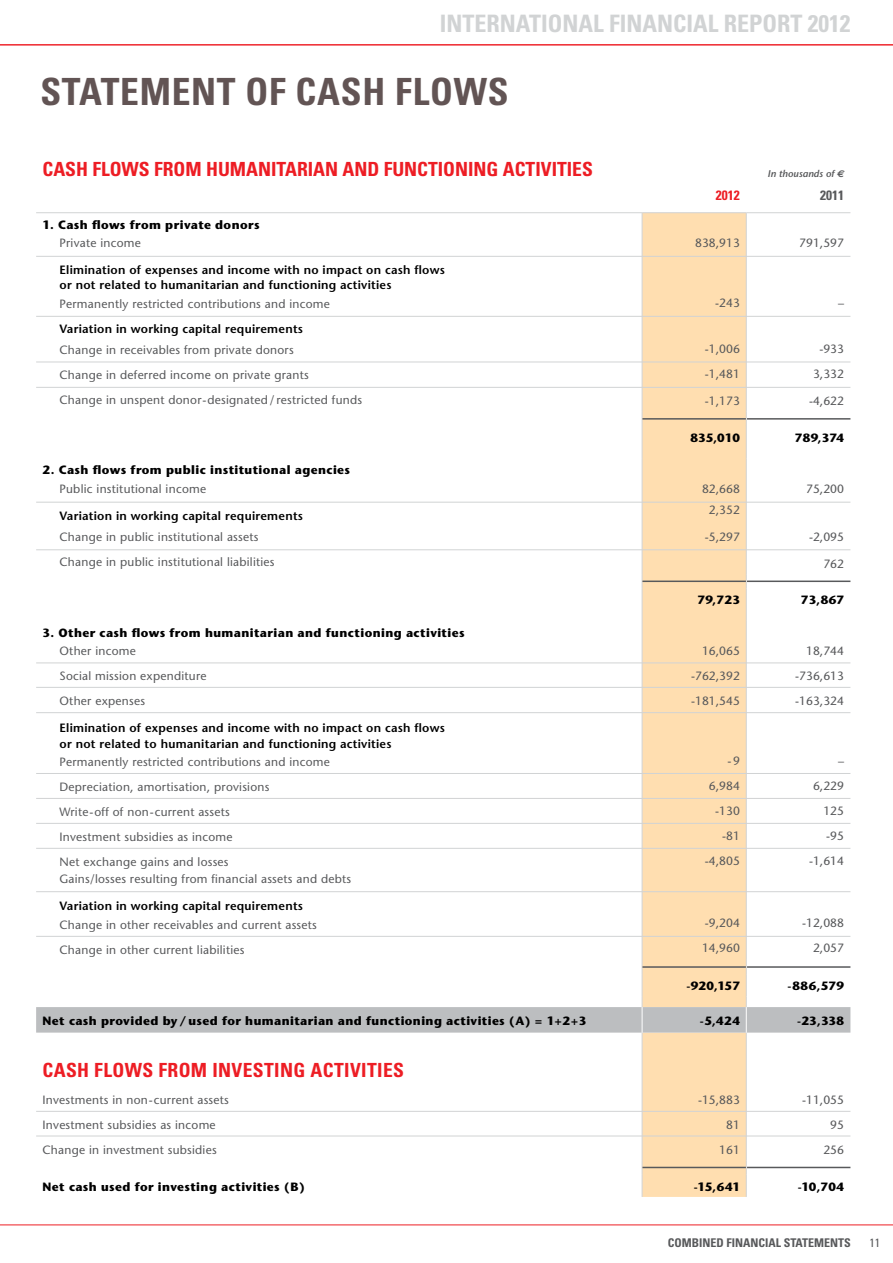
<style>
.page{position:relative;width:893px;height:1263px;background:#fff}
.page>*{position:absolute;margin:0;border:0;box-sizing:border-box;transform-origin:0 0}
.t1{font:700 condensed 37.5px "Univers";color:#625454}
.t2{font:700 condensed 24px "Univers";color:#d1d3d4}
.t3{font:700 condensed 19.5px "Univers";color:#ed1d24}
.t4{font:700 condensed 19.5px "Univers";letter-spacing:.02em;color:#ed1d24}
.t5{font:700 condensed 13.5px "Univers";color:#ed1d24}
.t6{font:700 condensed 13.5px "Univers";color:#58595b}
.t7{font:12px/25px "Stone Sans";letter-spacing:.02em;color:#58595b}
.t8{font:600 12px/15.8px "Stone Sans";letter-spacing:.02em;color:#000}
.t9{font:700 12px "Stone Sans";letter-spacing:.03em;color:#000}
.t10{font:12px/25px "Stone Sans";color:#58595b;text-align:right}
.t11{font:700 condensed 12px "Univers";color:#58595b}
.t12{font:condensed 12px "Univers";color:#58595b}
.t13{font:italic 600 9.75px "Stone Sans";color:#58595b}
.s1{font-family:"Euro Sans";font-weight:700}
</style>
<div class="page">
<hr style="left:0;top:1224px;width:893px;height:1px;background:#ed1d24">
<hr style="left:0;top:45px;width:893px;height:1px;background:#ed1d24">
<div style="left:643px;top:213px;width:103px;height:984px;background:#ffdeb0"></div>
<hr style="left:642px;top:426px;width:1px;height:32px;background:#d1d3d4">
<hr style="left:746px;top:426px;width:1px;height:32px;background:#d1d3d4">
<hr style="left:642px;top:458px;width:1px;height:116px;background:#d1d3d4">
<hr style="left:746px;top:458px;width:1px;height:116px;background:#d1d3d4">
<hr style="left:642px;top:588px;width:1px;height:33px;background:#d1d3d4">
<hr style="left:746px;top:588px;width:1px;height:33px;background:#d1d3d4">
<hr style="left:642px;top:621px;width:1px;height:339px;background:#d1d3d4">
<hr style="left:746px;top:621px;width:1px;height:339px;background:#d1d3d4">
<svg style="left:642px;top:412px;width:1px;height:14px"></svg>
<svg style="left:746px;top:412px;width:1px;height:14px"></svg>
<svg style="left:642px;top:574px;width:1px;height:14px"></svg>
<svg style="left:746px;top:574px;width:1px;height:14px"></svg>
<hr style="left:36px;top:212px;width:606px;height:1px;background:#d1d3d4">
<hr style="left:642px;top:212px;width:104px;height:1px;background:#d1d3d4">
<hr style="left:642px;top:213px;width:1px;height:199px;background:#d1d3d4">
<hr style="left:746px;top:212px;width:104px;height:1px;background:#d1d3d4">
<hr style="left:746px;top:213px;width:1px;height:199px;background:#d1d3d4">
<hr style="left:642px;top:1055px;width:1px;height:105px;background:#d1d3d4">
<hr style="left:746px;top:1055px;width:1px;height:105px;background:#d1d3d4">
<svg style="left:642px;top:1160px;width:1px;height:37px"></svg>
<svg style="left:746px;top:1160px;width:1px;height:37px"></svg>
<svg style="left:36px;top:960px;width:814px;height:95px"></svg>
<hr style="left:642px;top:418px;width:104px;height:2px;background:#58595b">
<hr style="left:747px;top:418px;width:103px;height:2px;background:#58595b">
<hr style="left:642px;top:580px;width:104px;height:2px;background:#58595b">
<hr style="left:747px;top:580px;width:103px;height:2px;background:#58595b">
<hr style="left:642px;top:966px;width:104px;height:2px;background:#58595b">
<hr style="left:747px;top:966px;width:103px;height:2px;background:#58595b">
<hr style="left:642px;top:1167px;width:104px;height:1px;background:#58595b">
<hr style="left:747px;top:1167px;width:103px;height:1px;background:#58595b">
<hr style="left:36px;top:256px;width:814px;height:1px;background:#d1d3d4">
<hr style="left:36px;top:316px;width:814px;height:1px;background:#d1d3d4">
<hr style="left:36px;top:502px;width:814px;height:1px;background:#d1d3d4">
<hr style="left:36px;top:549px;width:814px;height:1px;background:#d1d3d4">
<hr style="left:36px;top:662px;width:814px;height:1px;background:#d1d3d4">
<hr style="left:36px;top:687px;width:814px;height:1px;background:#d1d3d4">
<hr style="left:36px;top:712px;width:814px;height:1px;background:#d1d3d4">
<hr style="left:36px;top:773px;width:814px;height:1px;background:#d1d3d4">
<hr style="left:36px;top:823px;width:814px;height:1px;background:#d1d3d4">
<hr style="left:36px;top:798px;width:814px;height:1px;background:#d1d3d4">
<hr style="left:36px;top:848px;width:814px;height:1px;background:#d1d3d4">
<hr style="left:36px;top:891px;width:814px;height:1px;background:#d1d3d4">
<hr style="left:36px;top:1111px;width:814px;height:1px;background:#d1d3d4">
<hr style="left:36px;top:1135px;width:814px;height:1px;background:#d1d3d4">
<hr style="left:36px;top:936px;width:814px;height:1px;background:#d1d3d4">
<hr style="left:36px;top:362px;width:814px;height:1px;background:#d1d3d4">
<hr style="left:36px;top:387px;width:814px;height:1px;background:#d1d3d4">
<h2 class="t2" style="left:440px;top:9px;width:194px">INTERNATIONAL FINAN</h2>
<h2 class="t2" style="left:673px;top:9px;width:104px">CIAL REPORT</h2>
<h2 class="t2" style="left:808px;top:9px;width:44px">2012</h2>
<h1 class="t1" style="left:40px;top:68px;width:45px">STATEMENT</h1>
<h1 class="t1" style="left:245px;top:68px;width:173px">OF CASH FLOWS</h1>
<h3 class="t3" style="left:43px;top:157px;width:552px">CASH FLOWS FROM HU MANITARIAN AND FU NCTIONING ACTIVITIES</h3>
<p class="t9" style="left:43px;top:217px;width:219px">1. Cash flows from private donors</p>
<p class="t7" style="left:60px;top:230px;width:83px">Private income</p>
<p class="t8" style="left:60px;top:261px;width:387px">Elimination of expenses and income with no impact on cash flows or not related to humanitarian and functioning activities</p>
<p class="t7" style="left:60px;top:291px;width:272px">Permanently restricted contributions and income</p>
<p class="t8" style="left:60px;top:321px;width:245px">Variation in working capital requirements</p>
<p class="t7" style="left:60px;top:337px;width:304px">Change in receivables from private donors<br>Change in deferred income on private grants<br>Change in unspent donor-designated /restricted funds</p>
<p class="t9" style="left:43px;top:462px;width:309px">2. Cash flows from public institutional agencies</p>
<p class="t7" style="left:60px;top:476px;width:148px">Public institutional income</p>
<p class="t8" style="left:60px;top:508px;width:245px">Variation in working capital requirements</p>
<p class="t7" style="left:60px;top:524px;width:217px">Change in public institutional assets<br>Change in public institutional liabilities</p>
<p class="t9" style="left:43px;top:625px;width:424px">3. Other cash flows from humanitarian and functioning activities</p>
<p class="t7" style="left:60px;top:639px;width:148px">Other income<br>Social mission expenditure<br>Other expenses</p>
<p class="t8" style="left:60px;top:720px;width:387px">Elimination of expenses and income with no impact on cash flows or not related to humanitarian and functioning activities</p>
<p class="t7" style="left:60px;top:749px;width:272px">Permanently restricted contributions and income Depreciation, amortisation, provisions<br>Write-off of non-current assets<br>Investment subsidies as income<br>Net exchange gains and losses</p>
<p class="t7" style="left:60px;top:866px;width:293px">Gains/losses resulting from financial assets and debts</p>
<p class="t8" style="left:60px;top:898px;width:245px">Variation in working capital requirements</p>
<p class="t7" style="left:60px;top:912px;width:259px">Change in other receivables and current assets<br>Change in other current liabilities</p>
<p class="t13" style="left:768px;top:167px;width:78px">In thousands of <span class="s1">e</span></p>
<p class="t5" style="left:716px;top:187px;width:25px">2012</p>
<p class="t6" style="left:820px;top:187px;width:25px">2011</p>
<p class="t7" style="left:695px;top:230px;width:46px">838,913</p>
<p class="t7" style="left:715px;top:291px;width:26px">-243</p>
<p class="t7" style="left:705px;top:336px;width:36px">-1,006 -1,481</p>
<p class="t7" style="left:705px;top:388px;width:36px">-1,173</p>
<p class="t7" style="left:799px;top:230px;width:46px">791,597</p>
<p class="t7" style="left:838px;top:291px;width:7px">–</p>
<p class="t7" style="left:813px;top:336px;width:32px;text-align:center">-933<br>3,332</p>
<p class="t7" style="left:809px;top:389px;width:36px">-4,622</p>
<p class="t9" style="left:690px;top:430px;width:51px">835,010</p>
<p class="t9" style="left:795px;top:430px;width:51px">789,374</p>
<p class="t7" style="left:702px;top:478px;width:39px;line-height:20.7px;text-align:center">82,668<br>2,352</p>
<p class="t7" style="left:705px;top:524px;width:36px">-5,297</p>
<p class="t7" style="left:806px;top:476px;width:39px">75,200</p>
<p class="t7" style="left:809px;top:524px;width:36px">-2,095</p>
<p class="t7" style="left:823px;top:551px;width:22px">762</p>
<p class="t9" style="left:698px;top:593px;width:44px">79,723</p>
<p class="t9" style="left:801px;top:593px;width:45px">73,867</p>
<p class="t7" style="left:691px;top:639px;width:50px;line-height:24.6px;text-align:justify;text-indent:11px">16,065 -762,392 -181,545</p>
<p class="t10" style="left:705px;top:748px;width:36px">-9<br>6,984 -130 -81 -4,805</p>
<p class="t7" style="left:702px;top:910px;width:39px">-9,204<br>14,960</p>
<p class="t7" style="left:795px;top:639px;width:50px;line-height:24.6px;text-align:justify;text-indent:11px">18,744 -736,613 -163,324</p>
<p class="t10" style="left:809px;top:748px;width:36px">–<br>6,229<br>125 -95 -1,614</p>
<p class="t7" style="left:802px;top:910px;width:43px;text-align:right">-12,088<br>2,057</p>
<p class="t9" style="left:686px;top:978px;width:55px">-920,157</p>
<p class="t9" style="left:787px;top:978px;width:58px">-886,579</p>
<p class="t9" style="left:43px;top:1013px;width:545px">Net cash provided by / used for humanitarian and functioning activities (A) = 1+2+3</p>
<p class="t9" style="left:700px;top:1013px;width:41px">-5,424</p>
<p class="t9" style="left:797px;top:1013px;width:48px">-23,338</p>
<h3 class="t4" style="left:43px;top:1058px;width:363px">CASH FLOWS FROM INVESTING ACTIVITIES</h3>
<p class="t7" style="left:43px;top:1087px;width:188px">Investments in non-current assets<br>Investment subsidies as income<br>Change in investment subsidies</p>
<p class="t10" style="left:698px;top:1087px;width:43px">-15,883<br>81<br>161</p>
<p class="t10" style="left:802px;top:1087px;width:43px">-11,055<br>95<br>256</p>
<p class="t9" style="left:43px;top:1179px;width:264px">Net cash used for investing activities (B)</p>
<p class="t9" style="left:694px;top:1179px;width:47px">-15,641</p>
<p class="t9" style="left:798px;top:1179px;width:48px">-10,704</p>
<p class="t11" style="left:668px;top:1235px;width:8px">COMBINE</p>
<p class="t11" style="left:716px;top:1235px;width:18px">D FINAN</p>
<p class="t11" style="left:758px;top:1235px;width:33px">CIAL STATEMENTS</p>
<p class="t12" style="left:870px;top:1235px;width:12px">11</p>
</div>
